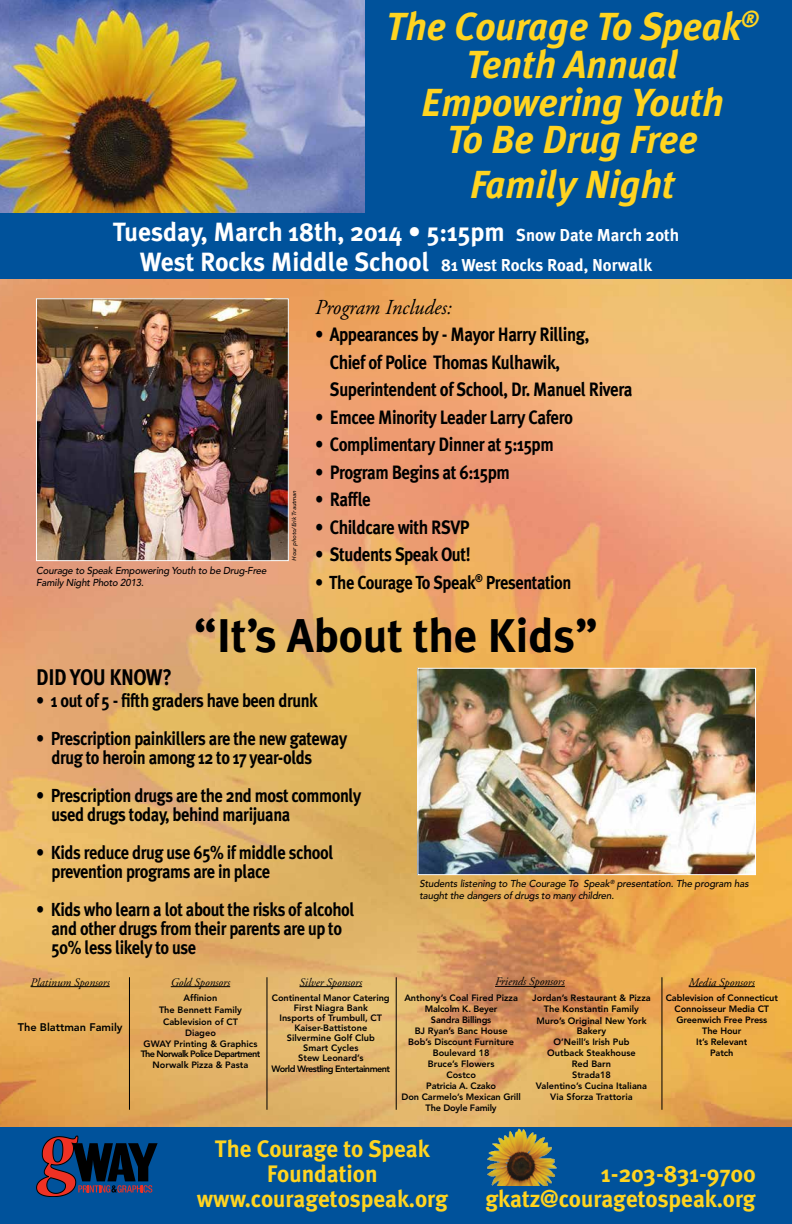
<style>
.page{position:relative;width:792px;height:1224px;background:#00529b}
.page>*{position:absolute;margin:0;border:0;box-sizing:border-box;transform-origin:0 0}
.t1{font:700 47.2px "Meta Plus";color:#000}
.t2{font:italic 700 39.1px/37.8px "Meta Plus";color:#ffd420;text-align:center}
.t3{font:700 26.4px "Meta Plus";color:#fff}
.t4{font:700 23.8px/24.8px "Meta Plus";color:#ffd420;text-align:center}
.t5{font:700 22.7px "Meta Plus";letter-spacing:-.025em;color:#000;scale:.87 1}
.t6{font:italic 21.3px "Adobe Garamond";color:#000}
.t7{font:700 19.3px/27.5px "Meta Plus";letter-spacing:-.025em;color:#000;scale:.87 1}
.t8{font:700 18.9px/19px "Meta Plus";letter-spacing:-.025em;color:#000;scale:.87 1}
.t9{font:700 17.3px "Meta Plus";color:#fff}
.t10{font:italic 11.6px "Adobe Garamond";color:#000}
.t11{font:800 11px "Avenir";color:#000}
.t12{font:italic 500 10px/11.8px "Avenir";letter-spacing:-.02em;color:#000}
.t13{font:800 9.2px/11px "Avenir";color:#000;text-align:center}
.t14{font:800 9.2px/11px "Avenir";letter-spacing:-.07em;color:#000;text-align:center}
.t15{font:800 9.2px "Avenir";letter-spacing:-.06em;color:#000}
.t16{font:italic 500 5.7px "Avenir";color:#000}
.s1{font-size:17.3px}
.s2{font-size:26.4px}
</style>
<div class="page">
<img style="left:0;top:0;width:364px;height:212px">
<img style="left:0;top:280px;width:792px;height:846px">
<img style="left:38px;top:301px;width:249px;height:258px">
<div style="left:36px;top:299px;width:253px;height:262px;border:1px solid #fff"></div>
<img style="left:420px;top:670px;width:334px;height:203px">
<div style="left:418px;top:668px;width:338px;height:207px;border:1px solid #fff"></div>
<svg style="left:36px;top:1136px;width:122px;height:61px"></svg>
<img style="left:486px;top:1128px;width:71px;height:57px">
<hr style="left:31px;top:986px;width:79px;height:1px;background:#000">
<hr style="left:171px;top:986px;width:59px;height:1px;background:#000">
<hr style="left:299px;top:986px;width:63px;height:1px;background:#000">
<hr style="left:689px;top:986px;width:66px;height:1px;background:#000">
<hr style="left:129px;top:977px;width:1px;height:133px;background:#000">
<hr style="left:267px;top:977px;width:1px;height:133px;background:#000">
<hr style="left:495px;top:986px;width:70px;height:1px;background:#000">
<hr style="left:396px;top:977px;width:1px;height:133px;background:#000">
<hr style="left:662px;top:977px;width:1px;height:133px;background:#000">
<h2 class="t2" style="left:386px;top:8px;width:374px">The Courage To Speak<sup>®<br></sup>Tenth Annual<br>Empowering Youth<br>To Be Drug Free</h2>
<h2 class="t2" style="left:470px;top:166px;width:206px">Family Night</h2>
<h3 class="t3" style="left:113px;top:216px;width:568px">Tuesday, March 18th, 2014 • 5:15pm <span class="s1">Snow Date March 20th</span></h3>
<h3 class="t9" style="left:140px;top:255px;width:514px"><span class="s2">West Rocks Middle School</span> 81 West Rocks Road, Norwalk</h3>
<p class="t12" style="left:36px;top:565px;width:232px">Courage to Speak Empowering Youth to be Drug-Free<br>Family Night Photo 2013.</p>
<p class="t16" style="left:291px;top:561px;width:72px;rotate:-90deg">Hour photo/Erik Trautman</p>
<h3 class="t6" style="left:315px;top:296px;width:138px">Program Includes:</h3>
<h3 class="t7" style="left:330px;top:321px;width:349px;text-indent:-15px">• Appearances by - Mayor Harry Rilling,<br>Chief of Police Thomas Kulhawik,<br>Superintendent of School, Dr. Manuel Rivera</h3>
<h3 class="t7" style="left:315px;top:403px;width:298px">• Emcee Minority Leader Larry Cafero</h3>
<h3 class="t7" style="left:315px;top:431px;width:276px">• Complimentary Dinner at 5:15pm</h3>
<h3 class="t7" style="left:315px;top:458px;width:225px">• Program Begins at 6:15pm</h3>
<h3 class="t7" style="left:315px;top:486px;width:66px">• Raffle</h3>
<h3 class="t7" style="left:315px;top:513px;width:179px">• Childcare with RSVP</h3>
<h3 class="t7" style="left:315px;top:541px;width:180px">• Students Speak Out!</h3>
<h3 class="t8" style="left:315px;top:573px;width:296px">• The Courage To Speak<sup>®</sup> Presentation</h3>
<h3 class="t5" style="left:36px;top:664px;width:158px">DID YOU KNOW?</h3>
<h1 class="t1" style="left:194px;top:608px;width:405px">“It’s About the Kids”</h1>
<h3 class="t8" style="left:36px;top:691px;width:325px">• 1 out of 5 - fifth graders have been drunk</h3>
<h3 class="t8" style="left:51px;top:729px;width:341px;text-indent:-15px">• Prescription painkillers are the new gateway drug to heroin among 12 to 17 year-olds</h3>
<h3 class="t8" style="left:51px;top:786px;width:358px;text-indent:-15px">• Prescription drugs are the 2nd most commonly used drugs today, behind marijuana</h3>
<h3 class="t8" style="left:51px;top:843px;width:325px;text-indent:-15px">• Kids reduce drug use 65% if middle school prevention programs are in place</h3>
<h3 class="t8" style="left:51px;top:900px;width:350px;text-indent:-15px">• Kids who learn a lot about the risks of alcohol and other drugs from their parents are up to<br>50% less likely to use</h3>
<p class="t10" style="left:31px;top:976px;width:81px">Platinum Sponsors</p>
<p class="t11" style="left:18px;top:1021px;width:106px">The Blattman Family</p>
<p class="t10" style="left:171px;top:976px;width:61px">Gold Sponsors</p>
<p class="t13" style="left:159px;top:991px;width:85px;line-height:12.8px">Affinion<br>The Bennett Family</p>
<p class="t13" style="left:144px;top:1016px;width:115px">Cablevision of CT<br>Diageo<br>GWAY Printing &amp; Graphics</p>
<p class="t14" style="left:141px;top:1048px;width:121px">The Norwalk Police Department<br>Norwalk Pizza &amp; Pasta</p>
<p class="t10" style="left:299px;top:976px;width:64px">Silver Sponsors</p>
<p class="t13" style="left:272px;top:992px;width:119px;line-height:10.1px">Continental Manor Catering<br>First Niagra Bank<br>Insports of Trumbull, CT<br>Kaiser-Battistone<br>Silvermine Golf Club<br>Smart Cycles<br>Stew Leonard’s</p>
<p class="t15" style="left:272px;top:1063px;width:120px">World Wrestling Entertainment</p>
<p class="t12" style="left:419px;top:878px;width:331px">Students listening to The Courage To Speak<sup>®</sup> presentation. The program has taught the dangers of drugs to many children.</p>
<p class="t10" style="left:495px;top:975px;width:71px">Friends Sponsors</p>
<p class="t13" style="left:402px;top:992px;width:121px">Anthony’s Coal Fired Pizza<br>Malcolm K. Beyer<br>Sandra Billings<br>BJ Ryan’s Banc House<br>Bob’s Discount Furniture<br>Boulevard 18<br>Bruce’s Flowers<br>Costco<br>Patricia A. Czako<br>Don Carmelo’s Mexican Grill<br>The Doyle Family</p>
<p class="t13" style="left:532px;top:992px;width:120px">Jordan’s Restaurant &amp; Pizza<br>The Konstantin Family</p>
<p class="t13" style="left:536px;top:1016px;width:112px;line-height:9.6px">Muro’s Original New York<br>Bakery</p>
<p class="t13" style="left:536px;top:1036px;width:113px">O’Neill’s Irish Pub<br>Outback Steakhouse<br>Red Barn<br>Strada18<br>Valentino’s Cucina Italiana<br>Via Sforza Trattoria</p>
<p class="t10" style="left:689px;top:976px;width:68px">Media Sponsors</p>
<p class="t13" style="left:666px;top:992px;width:114px">Cablevision of Connecticut<br>Connoisseur Media CT<br>Greenwich Free Press<br>The Hour<br>It’s Relevant<br>Patch</p>
<h3 class="t4" style="left:197px;top:1136px;width:253px">The Courage to Speak<br>Foundation www.couragetospeak.org</h3>
<h3 class="t4" style="left:485px;top:1161px;width:272px;text-align:right">1-203-831-9700 gkatz@couragetospeak.org</h3>
</div>
